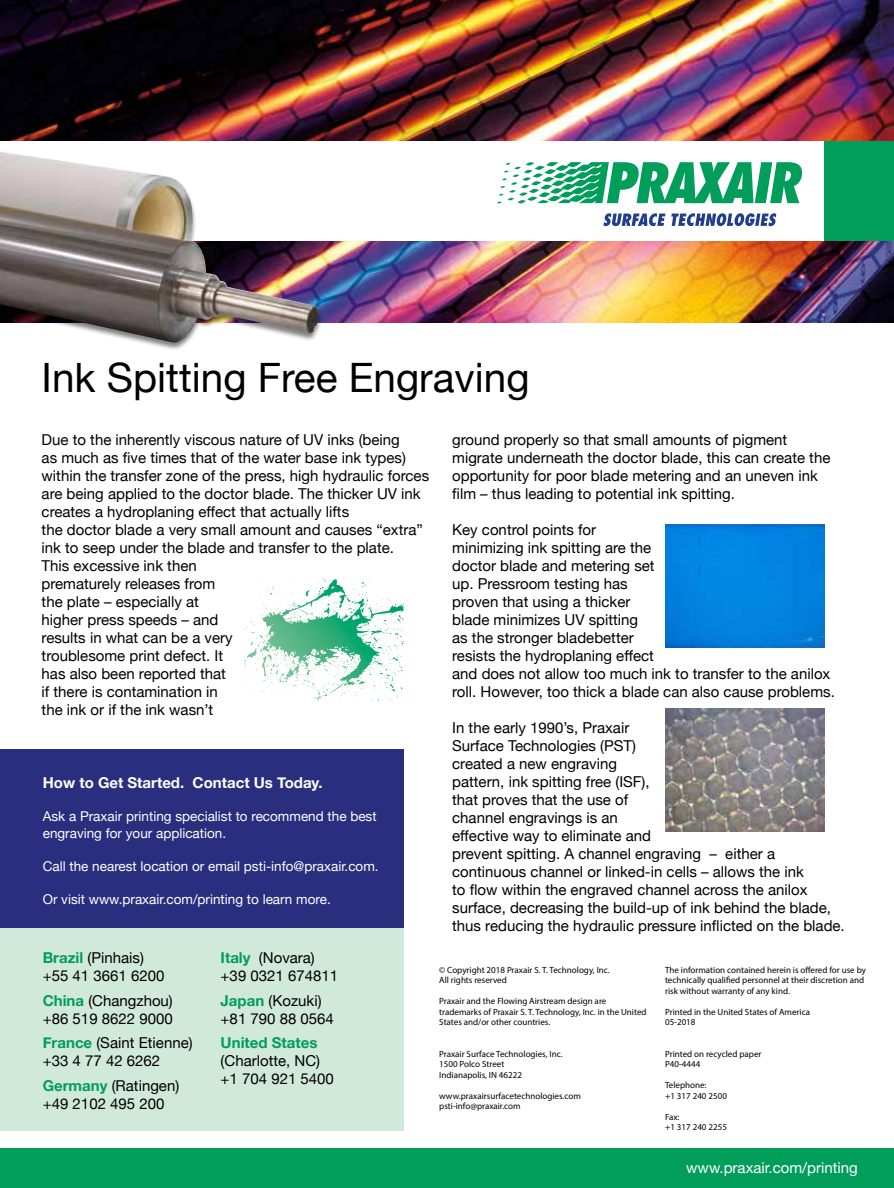
<style>
.page{position:relative;width:894px;height:1188px;background:#fff}
.page>*{position:absolute;margin:0;border:0;box-sizing:border-box;transform-origin:0 0}
.t1{font:40.5px "Helvetica Neue";color:#000}
.t2{font:15px/18px "Helvetica Neue";color:#000}
.t3{font:700 15px "Helvetica Neue";color:#fff}
.t4{font:15px "Helvetica Neue";color:#fff}
.t5{font:700 15px "Helvetica Neue";color:#009d5b}
.t6{font:13.5px/16.5px "Helvetica Neue";color:#fff}
.t7{font:9px/10.5px "Myriad Pro";color:#000}
.s1{font-weight:700;color:#009d5b}
</style>
<div class="page">
<svg style="left:244px;top:579px;width:159px;height:122px"></svg>
<svg style="left:258px;top:578px;width:77px;height:48px"></svg>
<img style="left:665px;top:524px;width:159px;height:123px">
<img style="left:665px;top:708px;width:159px;height:123px">
<img style="left:0;top:0;width:893px;height:323px">
<div style="left:0;top:141px;width:824px;height:100px;background:#fff"></div>
<div style="left:0;top:149px;width:323px;height:202px;background:#000;opacity:.5"></div>
<img style="left:0;top:151px;width:320px;height:192px">
<div style="left:824px;top:141px;width:69px;height:100px;background:#009d5b"></div>
<svg style="left:603px;top:213px;width:62px;height:13px"></svg>
<svg style="left:671px;top:213px;width:105px;height:13px"></svg>
<svg style="left:497px;top:162px;width:304px;height:42px"></svg>
<div style="left:0;top:1148px;width:893px;height:40px;background:#009d5b"></div>
<div style="left:0;top:749px;width:403px;height:179px;background:#292f7e"></div>
<div style="left:0;top:928px;width:403px;height:203px;background:#d1e9da"></div>
<h1 class="t1" style="left:42px;top:348px;width:489px">Ink Spitting Free Engraving</h1>
<p class="t2" style="left:42px;top:432px;width:389px">Due to the inherently viscous nature of UV inks (being<br>as much as five times that of the water base ink types) within the transfer zone of the press, high hydraulic forces are being applied to the doctor blade. The thicker UV ink creates a hydroplaning effect that actually lifts<br>the doctor blade a very small amount and causes “extra” ink to seep under the blade and transfer to the plate.<br>This excessive ink then<br>prematurely releases from<br>the plate – especially at<br>higher press speeds – and<br>results in what can be a very<br>troublesome print defect. It<br>has also been reported that<br>if there is contamination in<br>the ink or if the ink wasn’t</p>
<p class="t2" style="left:452px;top:432px;width:379px">ground properly so that small amounts of pigment migrate underneath the doctor blade, this can create the opportunity for poor blade metering and an uneven ink film – thus leading to potential ink spitting.</p>
<p class="t2" style="left:452px;top:522px;width:384px">Key control points for<br>minimizing ink spitting are the<br>doctor blade and metering set<br>up. Pressroom testing has<br>proven that using a thicker<br>blade minimizes UV spitting<br>as the stronger bladebetter<br>resists the hydroplaning effect<br>and does not allow too much ink to transfer to the anilox roll. However, too thick a blade can also cause problems.</p>
<p class="t2" style="left:452px;top:720px;width:394px">In the early 1990’s, Praxair<br>Surface Technologies (PST)<br>created a new engraving<br>pattern, ink spitting free (ISF),<br>that proves that the use of<br>channel engravings is an<br>effective way to eliminate and<br>prevent spitting. A channel engraving – either a continuous channel or linked-in cells – allows the ink<br>to flow within the engraved channel across the anilox surface, decreasing the build-up of ink behind the blade, thus reducing the hydraulic pressure inflicted on the blade.</p>
<p class="t3" style="left:43px;top:771px;width:281px">How to Get Started. Contact Us Today.</p>
<p class="t6" style="left:43px;top:809px;width:335px">Ask a Praxair printing specialist to recommend the best engraving for your application.</p>
<p class="t6" style="left:43px;top:859px;width:337px">Call the nearest location or email psti-info@praxair.com.</p>
<p class="t6" style="left:43px;top:892px;width:289px">Or visit www.praxair.com/printing to learn more.</p>
<p class="t2" style="left:43px;top:949px;width:123px"><span class="s1">Brazil</span> (Pinhais) +55 41 3661 6200</p>
<p class="t2" style="left:43px;top:992px;width:131px"><span class="s1">China</span> (Changzhou) +86 519 8622 9000</p>
<p class="t2" style="left:43px;top:1035px;width:151px"><span class="s1">France</span> (Saint Etienne) +33 4 77 42 6262</p>
<p class="t2" style="left:43px;top:1078px;width:138px"><span class="s1">Germany</span> (Ratingen) +49 2102 495 200</p>
<p class="t2" style="left:220px;top:949px;width:119px"><span class="s1">Italy</span> (Novara) +39 0321 674811</p>
<p class="t2" style="left:220px;top:992px;width:115px"><span class="s1">Japan</span> (Kozuki) +81 790 88 0564</p>
<p class="t5" style="left:220px;top:1031px;width:98px">United States</p>
<p class="t2" style="left:220px;top:1053px;width:115px">(Charlotte, NC) +1 704 921 5400</p>
<p class="t7" style="left:439px;top:964px;width:172px">© Copyright 2018 Praxair S. T. Technology, Inc.<br>All rights reserved</p>
<p class="t7" style="left:439px;top:996px;width:209px">Praxair and the Flowing Airstream design are trademarks of Praxair S. T. Technology, Inc. in the United<br>States and/or other countries.</p>
<p class="t7" style="left:439px;top:1048px;width:125px">Praxair Surface Technologies, Inc.<br>1500 Polco Street<br>Indianapolis, IN 46222</p>
<p class="t7" style="left:439px;top:1090px;width:143px">www.praxairsurfacetechnologies.com psti-info@praxair.com</p>
<p class="t7" style="left:664px;top:964px;width:202px">The information contained herein is offered for use by technically qualified personnel at their discretion and risk without warranty of any kind.</p>
<p class="t7" style="left:664px;top:1006px;width:146px">Printed in the United States of America<br>05-2018</p>
<p class="t7" style="left:664px;top:1048px;width:98px">Printed on recycled paper<br>P40-4444</p>
<p class="t7" style="left:664px;top:1080px;width:63px">Telephone:<br>+1 317 240 2500</p>
<p class="t7" style="left:664px;top:1111px;width:63px">Fax:<br>+1 317 240 2255</p>
<p class="t4" style="left:686px;top:1157px;width:173px">www.praxair.com/printing</p>
</div>
